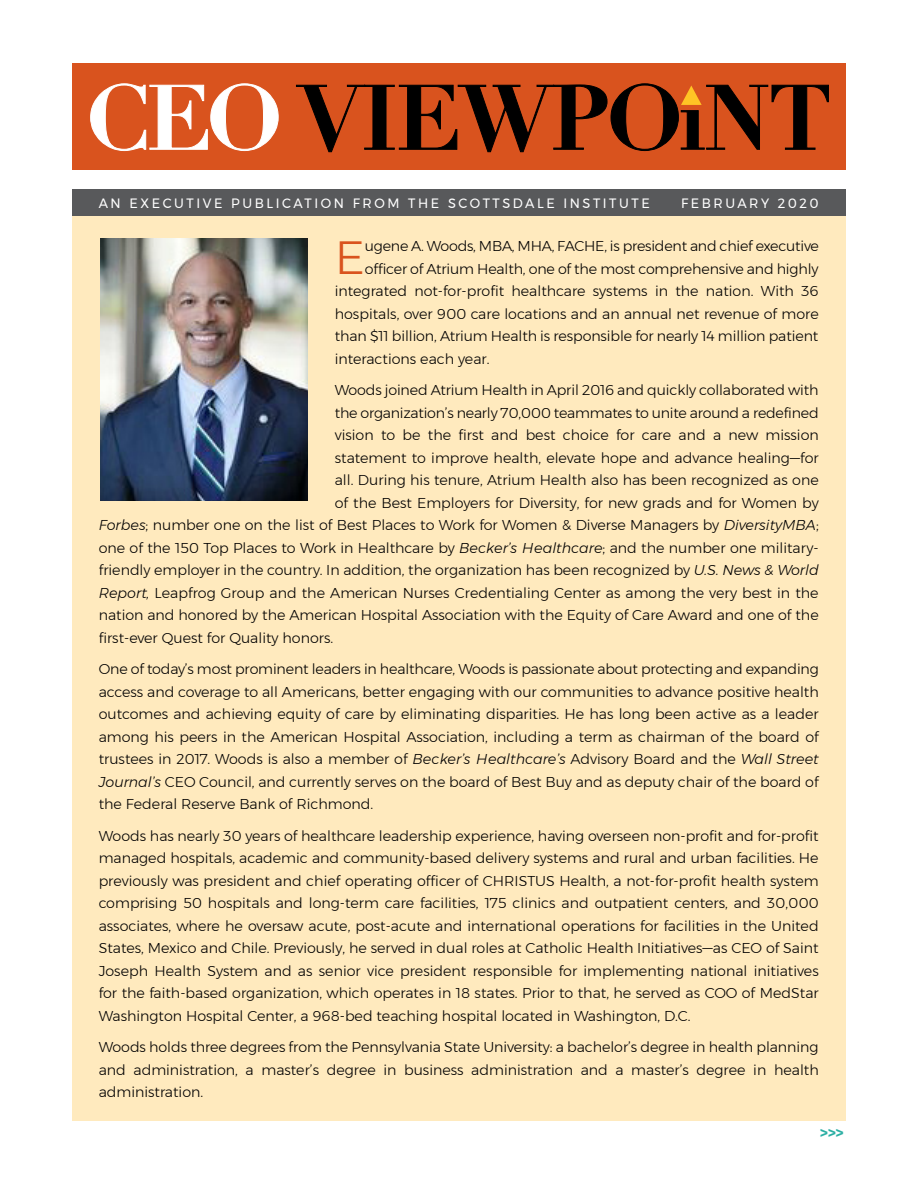
<style>
.page{position:relative;width:918px;height:1188px;background:#fff}
.page>*{position:absolute;margin:0;border:0;box-sizing:border-box;transform-origin:0 0}
.t1{font:300 46.5px "Montserrat";color:#d9531e}
.t2{font:700 15.3px "Montserrat";color:#2cafa4}
.t3{font:300 14.25px/22.5px "Montserrat";color:#000;text-align:justify}
.t4{font:13.5px "Montserrat";letter-spacing:.2em;color:#fff;scale:.95 1}
.s1{font-style:italic}
</style>
<div class="page">
<div style="left:72px;top:216px;width:774px;height:904px;background:#ffeabe"></div>
<div style="left:72px;top:189px;width:774px;height:27px;background:#58595b"></div>
<div style="left:72px;top:63px;width:774px;height:107px;background:#d9531e"></div>
<img style="left:101px;top:238px;width:207px;height:262px">
<svg style="left:90px;top:83px;width:189px;height:68px"></svg>
<svg style="left:296px;top:83px;width:533px;height:69px"></svg>
<p class="t4" style="left:99px;top:193px;width:582px">AN EXECUTIVE PUBLICATION FROM THE SCOTTSDALE INSTITUTE</p>
<p class="t4" style="left:681px;top:193px;width:146px">FEBRUARY 2020</p>
<h1 class="t1" style="left:335px;top:222px;width:32px">E</h1>
<p class="t3" style="left:365px;top:235px;width:456px">ugene A. Woods, MBA, MHA, FACHE, is president and chief executive</p>
<p class="t3" style="left:365px;top:257px;width:455px">officer of Atrium Health, one of the most comprehensive and highly</p>
<p class="t3" style="left:335px;top:280px;width:485px">integrated not-for-profit healthcare systems in the nation. With 36</p>
<p class="t3" style="left:335px;top:302px;width:485px">hospitals, over 900 care locations and an annual net revenue of more</p>
<p class="t3" style="left:335px;top:325px;width:485px">than $11 billion, Atrium Health is responsible for nearly 14 million patient</p>
<p class="t3" style="left:335px;top:347px;width:156px">interactions each year.</p>
<p class="t3" style="left:335px;top:379px;width:485px">Woods joined Atrium Health in April 2016 and quickly collaborated with</p>
<p class="t3" style="left:335px;top:401px;width:485px">the organization’s nearly 70,000 teammates to unite around a redefined</p>
<p class="t3" style="left:335px;top:424px;width:485px">vision to be the first and best choice for care and a new mission</p>
<p class="t3" style="left:335px;top:446px;width:485px">statement to improve health, elevate hope and advance healing—for</p>
<p class="t3" style="left:335px;top:469px;width:485px">all. During his tenure, Atrium Health also has been recognized as one</p>
<p class="t3" style="left:335px;top:491px;width:485px">of the Best Employers for Diversity, for new grads and for Women by</p>
<p class="t3" style="left:99px;top:514px;width:722px"><span class="s1">Forbes</span>; number one on the list of Best Places to Work for Women &amp; Diverse Managers by <span class="s1">DiversityMBA</span>;</p>
<p class="t3" style="left:99px;top:536px;width:721px">one of the 150 Top Places to Work in Healthcare by <span class="s1">Becker’s Healthcare</span>; and the number one military-</p>
<p class="t3" style="left:99px;top:559px;width:722px">friendly employer in the country. In addition, the organization has been recognized by <span class="s1">U.S. News &amp; World</span></p>
<p class="t3" style="left:99px;top:581px;width:721px"><span class="s1">Report,</span> Leapfrog Group and the American Nurses Credentialing Center as among the very best in the</p>
<p class="t3" style="left:99px;top:604px;width:722px">nation and honored by the American Hospital Association with the Equity of Care Award and one of the</p>
<p class="t3" style="left:99px;top:626px;width:236px">first-ever Quest for Quality honors.</p>
<p class="t3" style="left:99px;top:658px;width:722px">One of today’s most prominent leaders in healthcare, Woods is passionate about protecting and expanding access and coverage to all Americans, better engaging with our communities to advance positive health outcomes and achieving equity of care by eliminating disparities. He has long been active as a leader among his peers in the American Hospital Association, including a term as chairman of the board of trustees in 2017. Woods is also a member of <span class="s1">Becker’s Healthcare’s</span> Advisory Board and the <span class="s1">Wall Street Journal’s</span> CEO Council, and currently serves on the board of Best Buy and as deputy chair of the board of the Federal Reserve Bank of Richmond.</p>
<p class="t3" style="left:99px;top:824px;width:722px">Woods has nearly 30 years of healthcare leadership experience, having overseen non-profit and for-profit managed hospitals, academic and community-based delivery systems and rural and urban facilities. He previously was president and chief operating officer of CHRISTUS Health, a not-for-profit health system comprising 50 hospitals and long-term care facilities, 175 clinics and outpatient centers, and 30,000 associates, where he oversaw acute, post-acute and international operations for facilities in the United States, Mexico and Chile. Previously, he served in dual roles at Catholic Health Initiatives—as CEO of Saint Joseph Health System and as senior vice president responsible for implementing national initiatives for the faith-based organization, which operates in 18 states. Prior to that, he served as COO of MedStar Washington Hospital Center, a 968-bed teaching hospital located in Washington, D.C.</p>
<p class="t3" style="left:99px;top:1036px;width:722px">Woods holds three degrees from the Pennsylvania State University: a bachelor’s degree in health planning and administration, a master’s degree in business administration and a master’s degree in health administration.</p>
<p class="t2" style="left:820px;top:1120px;width:25px">&gt;&gt;&gt;</p>
</div>
